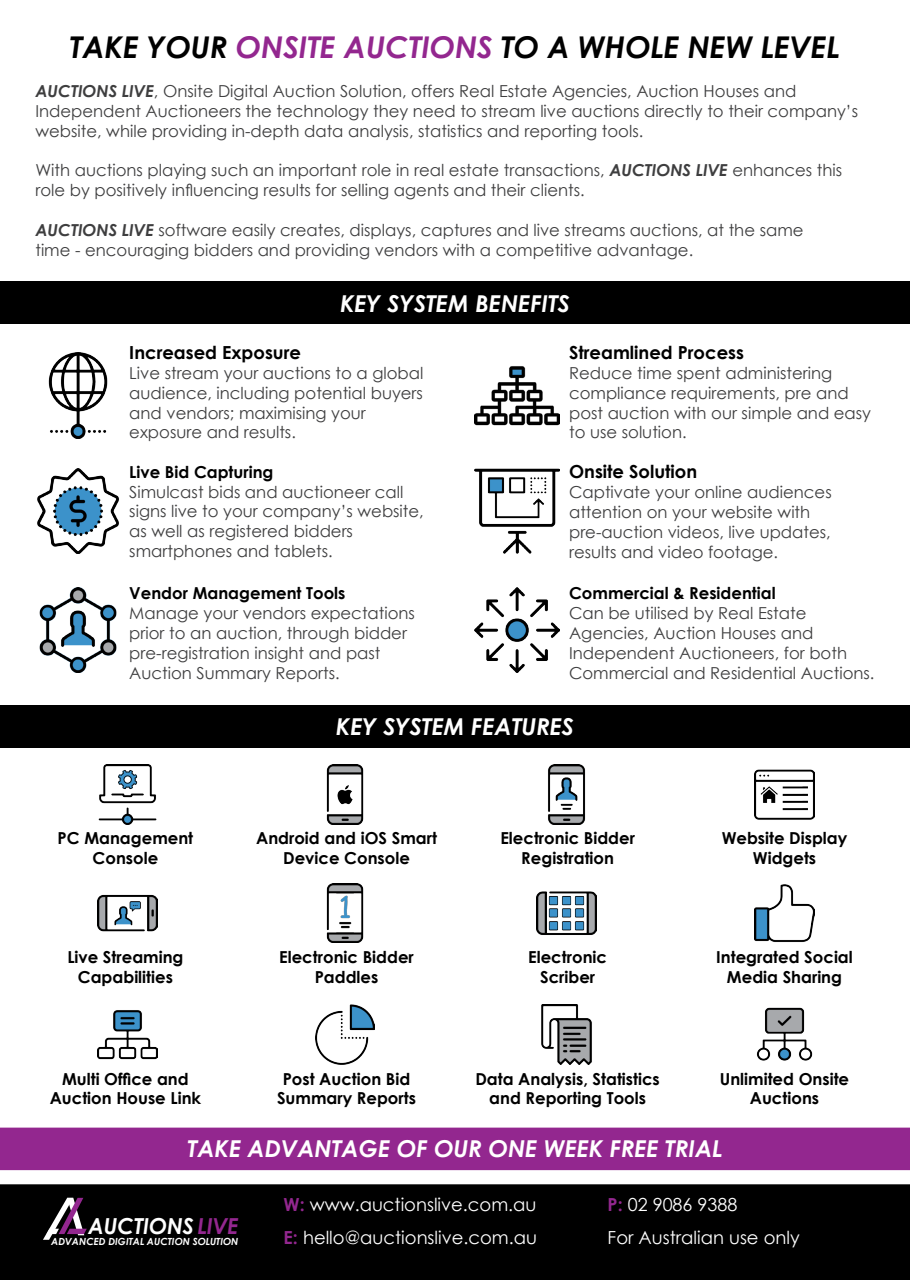
<style>
.page{position:relative;width:910px;height:1280px;background:#fff}
.page>*{position:absolute;margin:0;border:0;box-sizing:border-box;transform-origin:0 0}
.t1{font:italic 700 30px "Century Gothic";color:#000}
.t2{font:italic 700 23.25px "Century Gothic";color:#fff}
.t3{font:italic 700 22.05px "Century Gothic";color:#fff}
.t4{font:18px "Century Gothic";color:#fff}
.t5{font:700 18px "Century Gothic";color:#000}
.t6{font:16.5px/19.8px "Century Gothic";color:#3e3e3f}
.t7{font:700 16.5px/19.8px "Century Gothic";color:#000;text-align:center}
.t8{font:italic 700 9.75px "Century Gothic";color:#fff}
.s1{color:#93278f}
.s2{font-weight:700;font-style:italic}
.s3{font-weight:700;color:#93278f}
</style>
<div class="page">
<div style="left:0;top:282px;width:910px;height:42px;background:#000"></div>
<img style="left:48px;top:353px;width:60px;height:85px">
<img style="left:475px;top:366px;width:85px;height:60px">
<img style="left:37px;top:469px;width:82px;height:85px">
<img style="left:475px;top:469px;width:85px;height:85px">
<img style="left:39px;top:588px;width:78px;height:85px">
<img style="left:475px;top:588px;width:85px;height:85px">
<div style="left:0;top:705px;width:910px;height:43px;background:#000"></div>
<img style="left:98px;top:765px;width:59px;height:59px">
<img style="left:326px;top:765px;width:38px;height:59px">
<img style="left:98px;top:894px;width:59px;height:38px">
<img style="left:537px;top:891px;width:59px;height:44px">
<img style="left:756px;top:1007px;width:57px;height:54px">
<img style="left:548px;top:765px;width:38px;height:59px">
<img style="left:755px;top:769px;width:59px;height:51px">
<img style="left:326px;top:883px;width:38px;height:60px">
<img style="left:315px;top:1005px;width:60px;height:59px">
<img style="left:541px;top:1005px;width:51px;height:59px">
<img style="left:98px;top:1010px;width:59px;height:50px">
<img style="left:755px;top:884px;width:59px;height:58px">
<div style="left:0;top:1184px;width:910px;height:96px;background:#000"></div>
<svg style="left:43px;top:1198px;width:44px;height:42px"></svg>
<div style="left:0;top:1127px;width:910px;height:43px;background:#93278f"></div>
<h1 class="t1" style="left:70px;top:24px;width:771px">TAKE YOUR <span class="s1">ONSITE AUCTIONS</span> TO A WHOLE NEW LEVEL</h1>
<p class="t6" style="left:35px;top:81px;width:824px"><span class="s2">AUCTIONS LIVE</span>, Onsite Digital Auction Solution, offers Real Estate Agencies, Auction Houses and<br>Independent Auctioneers the technology they need to stream live auctions directly to their company’s website, while providing in-depth data analysis, statistics and reporting tools.</p>
<p class="t6" style="left:35px;top:160px;width:808px">With auctions playing such an important role in real estate transactions, <span class="s2">AUCTIONS LIVE</span> enhances this role by positively influencing results for selling agents and their clients.</p>
<p class="t6" style="left:35px;top:220px;width:770px"><span class="s2">AUCTIONS LIVE</span> software easily creates, displays, captures and live streams auctions, at the same time - encouraging bidders and providing vendors with a competitive advantage.</p>
<h2 class="t2" style="left:340px;top:286px;width:231px">KEY SYSTEM BENEFITS</h2>
<p class="t5" style="left:129px;top:339px;width:173px">Increased Exposure</p>
<p class="t6" style="left:129px;top:363px;width:296px">Live stream your auctions to a global audience, including potential buyers and vendors; maximising your exposure and results.</p>
<p class="t7" style="left:129px;top:461px;width:146px">Live Bid Capturing</p>
<p class="t6" style="left:129px;top:481px;width:296px">Simulcast bids and auctioneer call signs live to your company’s website, as well as registered bidders smartphones and tablets.</p>
<p class="t5" style="left:569px;top:339px;width:176px">Streamlined Process</p>
<p class="t6" style="left:569px;top:363px;width:304px">Reduce time spent administering compliance requirements, pre and post auction with our simple and easy to use solution.</p>
<p class="t5" style="left:569px;top:458px;width:130px">Onsite Solution</p>
<p class="t6" style="left:569px;top:482px;width:264px">Captivate your online audiences attention on your website with pre-auction videos, live updates, results and video footage.</p>
<p class="t7" style="left:569px;top:583px;width:208px">Commercial &amp; Residential</p>
<p class="t6" style="left:569px;top:603px;width:307px">Can be utilised by Real Estate Agencies, Auction Houses and Independent Auctioneers, for both Commercial and Residential Auctions.</p>
<h2 class="t2" style="left:336px;top:709px;width:240px">KEY SYSTEM FEATURES</h2>
<p class="t7" style="left:129px;top:583px;width:218px">Vendor Management Tools</p>
<p class="t6" style="left:129px;top:603px;width:287px">Manage your vendors expectations prior to an auction, through bidder pre-registration insight and past<br>Auction Summary Reports.</p>
<p class="t7" style="left:58px;top:827px;width:137px">PC Management<br>Console</p>
<p class="t7" style="left:256px;top:827px;width:182px">Android and iOS Smart<br>Device Console</p>
<p class="t7" style="left:500px;top:827px;width:136px">Electronic Bidder<br>Registration</p>
<p class="t7" style="left:722px;top:827px;width:127px">Website Display<br>Widgets</p>
<p class="t7" style="left:67px;top:946px;width:118px">Live Streaming<br>Capabilities</p>
<p class="t7" style="left:279px;top:946px;width:136px">Electronic Bidder<br>Paddles</p>
<p class="t7" style="left:528px;top:946px;width:80px">Electronic<br>Scriber</p>
<p class="t7" style="left:716px;top:946px;width:138px">Integrated Social<br>Media Sharing</p>
<p class="t7" style="left:50px;top:1068px;width:153px">Multi Office and<br>Auction House Link</p>
<p class="t7" style="left:277px;top:1068px;width:140px">Post Auction Bid<br>Summary Reports</p>
<p class="t7" style="left:475px;top:1068px;width:186px">Data Analysis, Statistics and Reporting Tools</p>
<p class="t7" style="left:720px;top:1068px;width:131px">Unlimited Onsite<br>Auctions</p>
<h2 class="t2" style="left:188px;top:1131px;width:536px">TAKE ADVANTAGE OF OUR ONE WEEK FREE TRIAL</h2>
<h3 class="t3" style="left:88px;top:1209px;width:152px">AUCTIONS <span class="s1">LIVE</span></h3>
<p class="t8" style="left:51px;top:1234px;width:189px">ADVANCED DIGITAL AUCTION SOLUTION</p>
<p class="t4" style="left:284px;top:1192px;width:254px"><span class="s3">W:</span> www.auctionslive.com.au</p>
<p class="t4" style="left:608px;top:1192px;width:131px"><span class="s3">P:</span> 02 9086 9388</p>
<p class="t4" style="left:284px;top:1224px;width:255px"><span class="s3">E:</span> hello@auctionslive.com.au</p>
<p class="t4" style="left:608px;top:1224px;width:194px">For Australian use only</p>
</div>
